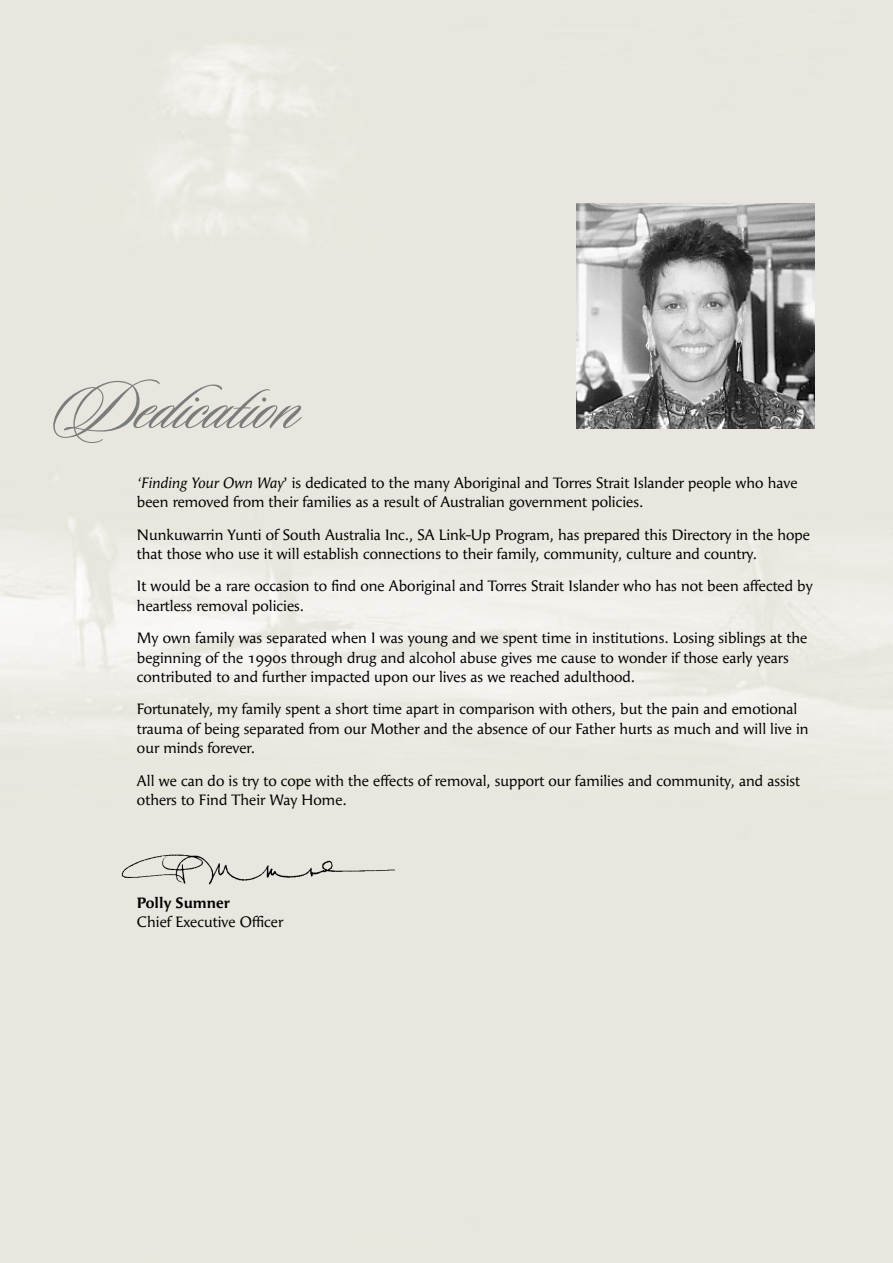
<style>
.page{position:relative;width:893px;height:1263px;background:#fff}
.page>*{position:absolute;margin:0;border:0;box-sizing:border-box;transform-origin:0 0}
.t1{font:75px "Sloop Script Two";color:#7b7c7c}
.t2{font:15px/19.5px "Angie";color:#000}
.t3{font:700 15px "Angie";color:#000}
.s1{font-style:italic}
</style>
<div class="page">
<img style="left:0;top:0;width:893px;height:1263px">
<img style="left:116px;top:847px;width:278px;height:46px">
<img style="left:577px;top:204px;width:237px;height:224px">
<h1 class="t1" style="left:51px;top:367px;width:250px">Dedication</h1>
<p class="t2" style="left:137px;top:473px;width:662px"><span class="s1">‘Finding Your Own Way</span>’ is dedicated to the many Aboriginal and Torres Strait Islander people who have been removed from their families as a result of Australian government policies.</p>
<p class="t2" style="left:137px;top:525px;width:674px">Nunkuwarrin Yunti of South Australia Inc., SA Link-Up Program, has prepared this Directory in the hope that those who use it will establish connections to their family, community, culture and country.</p>
<p class="t2" style="left:137px;top:577px;width:677px">It would be a rare occasion to find one Aboriginal and Torres Strait Islander who has not been affected by heartless removal policies.</p>
<p class="t2" style="left:137px;top:629px;width:672px">My own family was separated when I was young and we spent time in institutions. Losing siblings at the beginning of the 1990s through drug and alcohol abuse gives me cause to wonder if those early years contributed to and further impacted upon our lives as we reached adulthood.</p>
<p class="t2" style="left:137px;top:700px;width:673px">Fortunately, my family spent a short time apart in comparison with others, but the pain and emotional trauma of being separated from our Mother and the absence of our Father hurts as much and will live in our minds forever.</p>
<p class="t2" style="left:137px;top:771px;width:665px">All we can do is try to cope with the effects of removal, support our families and community, and assist others to Find Their Way Home.</p>
<p class="t3" style="left:137px;top:895px;width:94px">Polly Sumner</p>
<p class="t2" style="left:137px;top:913px;width:148px">Chief Executive Officer</p>
</div>
